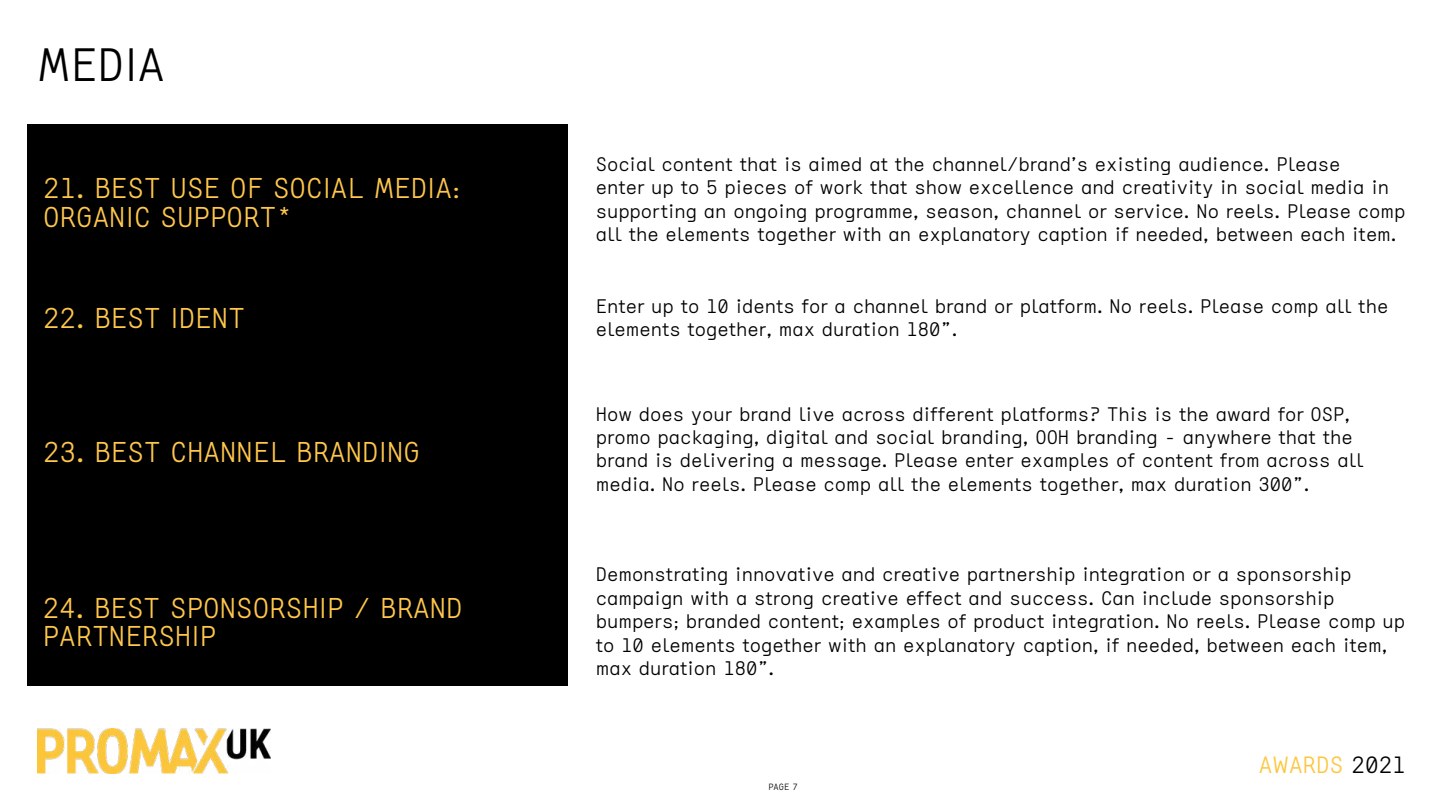
<style>
.page{position:relative;width:1440px;height:810px;background:#fff}
.page>*{position:absolute;margin:0;border:0;box-sizing:border-box;transform-origin:0 0}
.t1{font:46.5px "Proxy Mono BETA Regular Two";color:#000}
.t2{font:28.5px/28.5px "Proxy Mono BETA Regular Two";color:#fec64b}
.t3{font:23.4px "Proxy Mono BETA Regular Two";color:#fdc63c}
.t4{font:19.5px/23.4px "Proxy Mono BETA Regular Two";color:#000}
.t5{font:9px "Proxy Mono BETA Regular Two";color:#000}
.s1{color:#000}
</style>
<div class="page">
<img style="left:38px;top:729px;width:232px;height:45px">
<div style="left:27px;top:124px;width:541px;height:562px;background:#000"></div>
<h1 class="t1" style="left:38px;top:40px;width:129px">MEDIA</h1>
<h2 class="t2" style="left:43px;top:174px;width:419px">21. BEST USE OF SOCIAL MEDIA:<br>ORGANIC SUPPORT*</h2>
<h2 class="t2" style="left:43px;top:304px;width:203px">22. BEST IDENT</h2>
<h2 class="t2" style="left:43px;top:438px;width:379px">23. BEST CHANNEL BRANDING</h2>
<h2 class="t2" style="left:43px;top:594px;width:422px">24. BEST SPONSORSHIP / BRAND<br>PARTNERSHIP</h2>
<p class="t4" style="left:596px;top:152px;width:811px">Social content that is aimed at the channel/brand’s existing audience. Please<br>enter up to 5 pieces of work that show excellence and creativity in social media in supporting an ongoing programme, season, channel or service. No reels. Please comp all the elements together with an explanatory caption if needed, between each item.</p>
<p class="t4" style="left:596px;top:295px;width:794px">Enter up to 10 idents for a channel brand or platform. No reels. Please comp all the elements together, max duration 180”.</p>
<p class="t4" style="left:596px;top:402px;width:769px">How does your brand live across different platforms? This is the award for OSP, promo packaging, digital and social branding, OOH branding - anywhere that the brand is delivering a message. Please enter examples of content from across all media. No reels. Please comp all the elements together, max duration 300”.</p>
<p class="t4" style="left:596px;top:563px;width:811px">Demonstrating innovative and creative partnership integration or a sponsorship campaign with a strong creative effect and success. Can include sponsorship bumpers; branded content; examples of product integration. No reels. Please comp up to 10 elements together with an explanatory caption, if needed, between each item, max duration 180”.</p>
<p class="t5" style="left:768px;top:782px;width:31px">PAGE 7</p>
<p class="t3" style="left:1259px;top:752px;width:148px">AWARDS <span class="s1">2021</span></p>
</div>
